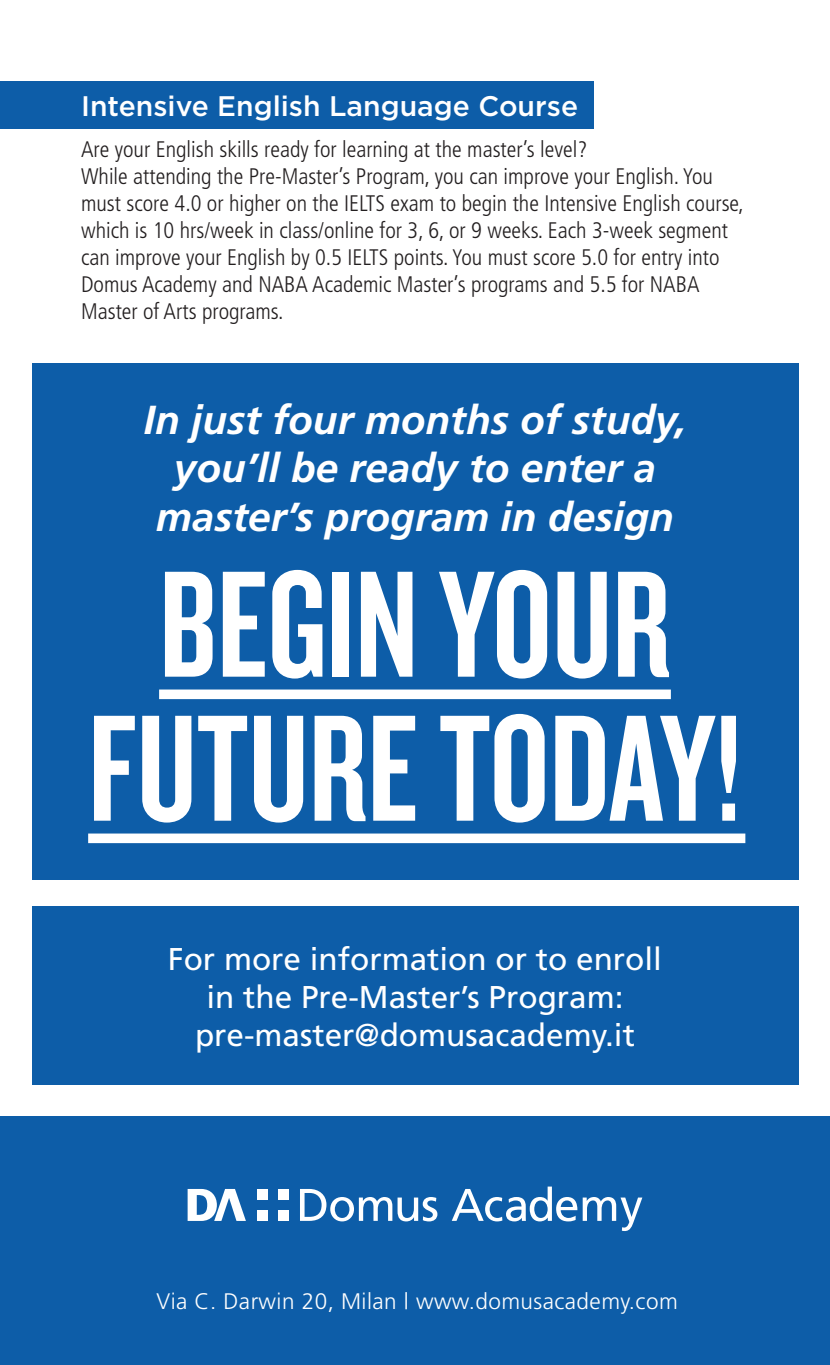
<style>
.page{position:relative;width:830px;height:1365px;background:#fff}
.page>*{position:absolute;margin:0;border:0;box-sizing:border-box;transform-origin:0 0}
.t1{font:157.5px "Knockout 48 Featherweight";color:#fff}
.t2{font:italic 700 40.5px/48.6px "Frutiger";color:#fff;text-align:center}
.t3{font:31.5px/37.8px "Frutiger";color:#fff;text-align:center}
.t4{font:500 28.35px "Gotham";color:#fff}
.t5{font:300 condensed 22.5px/27px "Frutiger";color:#231f20}
.t6{font:300 22.5px "Frutiger";letter-spacing:.02em;color:#fff}
</style>
<div class="page">
<div style="left:0;top:81px;width:593px;height:47px;background:#0d5da8"></div>
<div style="left:0;top:1116px;width:829px;height:249px;background:#0d5da8"></div>
<div style="left:32px;top:906px;width:765px;height:179px;background:#0d5da8"></div>
<div style="left:32px;top:364px;width:765px;height:516px;background:#0d5da8"></div>
<div style="left:159px;top:689px;width:511px;height:10px;background:#fff"></div>
<div style="left:88px;top:833px;width:657px;height:10px;background:#fff"></div>
<svg style="left:451px;top:1186px;width:191px;height:45px"></svg>
<svg style="left:300px;top:1189px;width:137px;height:32px"></svg>
<svg style="left:187px;top:1189px;width:59px;height:32px"></svg>
<div style="left:256px;top:1189px;width:11px;height:11px;background:#fff"></div>
<div style="left:278px;top:1210px;width:11px;height:11px;background:#fff"></div>
<div style="left:256px;top:1210px;width:11px;height:11px;background:#fff"></div>
<div style="left:278px;top:1189px;width:11px;height:11px;background:#fff"></div>
<p class="t4" style="left:81px;top:87px;width:498px">Intensive English Language Course</p>
<p class="t5" style="left:81px;top:136px;width:507px">Are your English skills ready for learning at the master’s level?</p>
<p class="t5" style="left:81px;top:163px;width:664px">While attending the Pre-Master’s Program, you can improve your English. You must score 4.0 or higher on the IELTS exam to begin the Intensive English course, which is 10 hrs/week in class/online for 3, 6, or 9 weeks. Each 3-week segment can improve your English by 0.5 IELTS points. You must score 5.0 for entry into Domus Academy and NABA Academic Master’s programs and 5.5 for NABA Master of Arts programs.</p>
<p class="t2" style="left:144px;top:395px;width:543px">In just four months of study,</p>
<p class="t2" style="left:156px;top:444px;width:519px">you’ll be ready to enter a master’s program in design</p>
<p class="t1" style="left:159px;top:528px;width:513px">BEGIN YOUR</p>
<p class="t1" style="left:88px;top:672px;width:654px">FUTURE TODAY!</p>
<p class="t3" style="left:168px;top:940px;width:495px">For more information or to enroll in the Pre-Master’s Program:</p>
<p class="t3" style="left:195px;top:1016px;width:441px">pre-master@domusacademy.it</p>
<p class="t6" style="left:156px;top:1289px;width:522px">Via C. Darwin 20, Milan | www.domusacademy.com</p>
</div>
